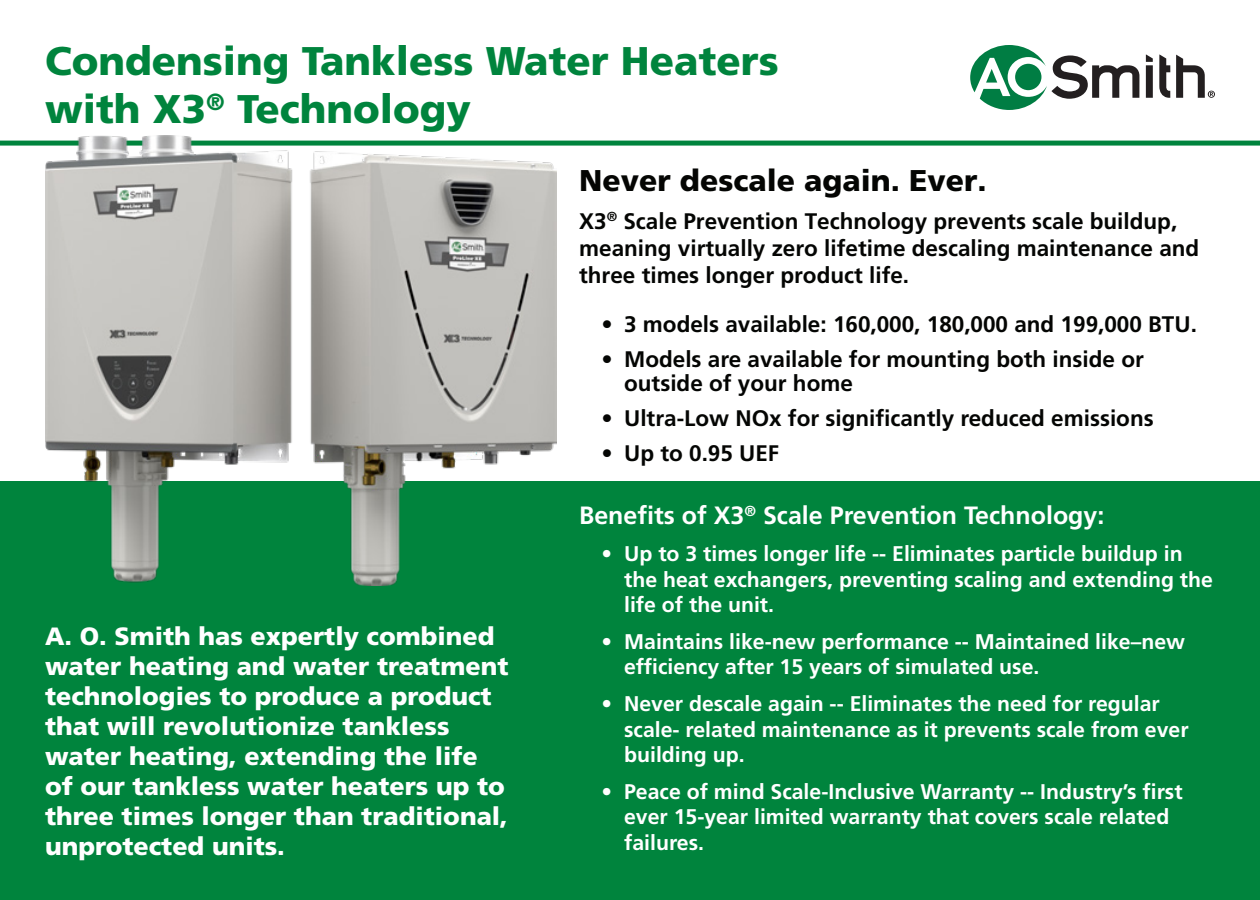
<style>
.page{position:relative;width:1260px;height:900px;background:#fff}
.page>*{position:absolute;margin:0;border:0;box-sizing:border-box;transform-origin:0 0}
.t1{font:900 40px/48px "Frutiger LT Std";color:#00843d}
.t2{font:900 30px "Frutiger LT Std";color:#040503}
.t3{font:900 25px/30px "Frutiger LT Std";color:#fff}
.t4{font:700 25px "Frutiger LT Std";color:#fff}
.t5{font:700 22.5px/27px "Frutiger LT Std";color:#040503}
.t6{font:700 21.25px/25.5px "Frutiger LT Std";color:#fff}
</style>
<div class="page">
<div style="left:0;top:481px;width:1260px;height:419px;background:#00843d"></div>
<div style="left:0;top:141px;width:1260px;height:5px;background:#00843d"></div>
<svg style="left:1159px;top:55px;width:11px;height:43px"></svg>
<svg style="left:1146px;top:55px;width:7px;height:43px"></svg>
<svg style="left:1176px;top:55px;width:39px;height:43px"></svg>
<svg style="left:970px;top:45px;width:169px;height:65px"></svg>
<img style="left:45px;top:135px;width:512px;height:450px">
<h1 class="t1" style="left:45px;top:37px;width:735px">Condensing Tankless Water Heaters with X3<sup>®</sup> Technology</h1>
<h2 class="t2" style="left:579px;top:162px;width:409px">Never descale again. Ever.</h2>
<p class="t5" style="left:579px;top:208px;width:622px">X3<sup>®</sup> Scale Prevention Technology prevents scale buildup, meaning virtually zero lifetime descaling maintenance and three times longer product life.</p>
<p class="t5" style="left:602px;top:311px;width:597px">• 3 models available: 160,000, 180,000 and 199,000 BTU.</p>
<p class="t5" style="left:624px;top:348px;width:521px;line-height:23.8px;text-indent:-22px">• Models are available for mounting both inside or outside of your home</p>
<p class="t5" style="left:602px;top:405px;width:554px">• Ultra-Low NOx for significantly reduced emissions</p>
<p class="t5" style="left:602px;top:440px;width:179px">• Up to 0.95 UEF</p>
<p class="t4" style="left:579px;top:501px;width:527px">Benefits of X3<sup>®</sup> Scale Prevention Technology:</p>
<p class="t6" style="left:624px;top:541px;width:590px;text-indent:-23px">• Up to 3 times longer life -- Eliminates particle buildup in the heat exchangers, preventing scaling and extending the life of the unit.</p>
<p class="t6" style="left:624px;top:629px;width:562px;text-indent:-23px">• Maintains like-new performance -- Maintained like–new efficiency after 15 years of simulated use.</p>
<p class="t6" style="left:624px;top:691px;width:566px;text-indent:-23px">• Never descale again -- Eliminates the need for regular scale- related maintenance as it prevents scale from ever building up.</p>
<p class="t6" style="left:624px;top:779px;width:560px;text-indent:-23px">• Peace of mind Scale-Inclusive Warranty -- Industry’s first ever 15-year limited warranty that covers scale related failures.</p>
<p class="t3" style="left:45px;top:621px;width:465px">A. O. Smith has expertly combined water heating and water treatment technologies to produce a product that will revolutionize tankless water heating, extending the life of our tankless water heaters up to three times longer than traditional, unprotected units.</p>
</div>
